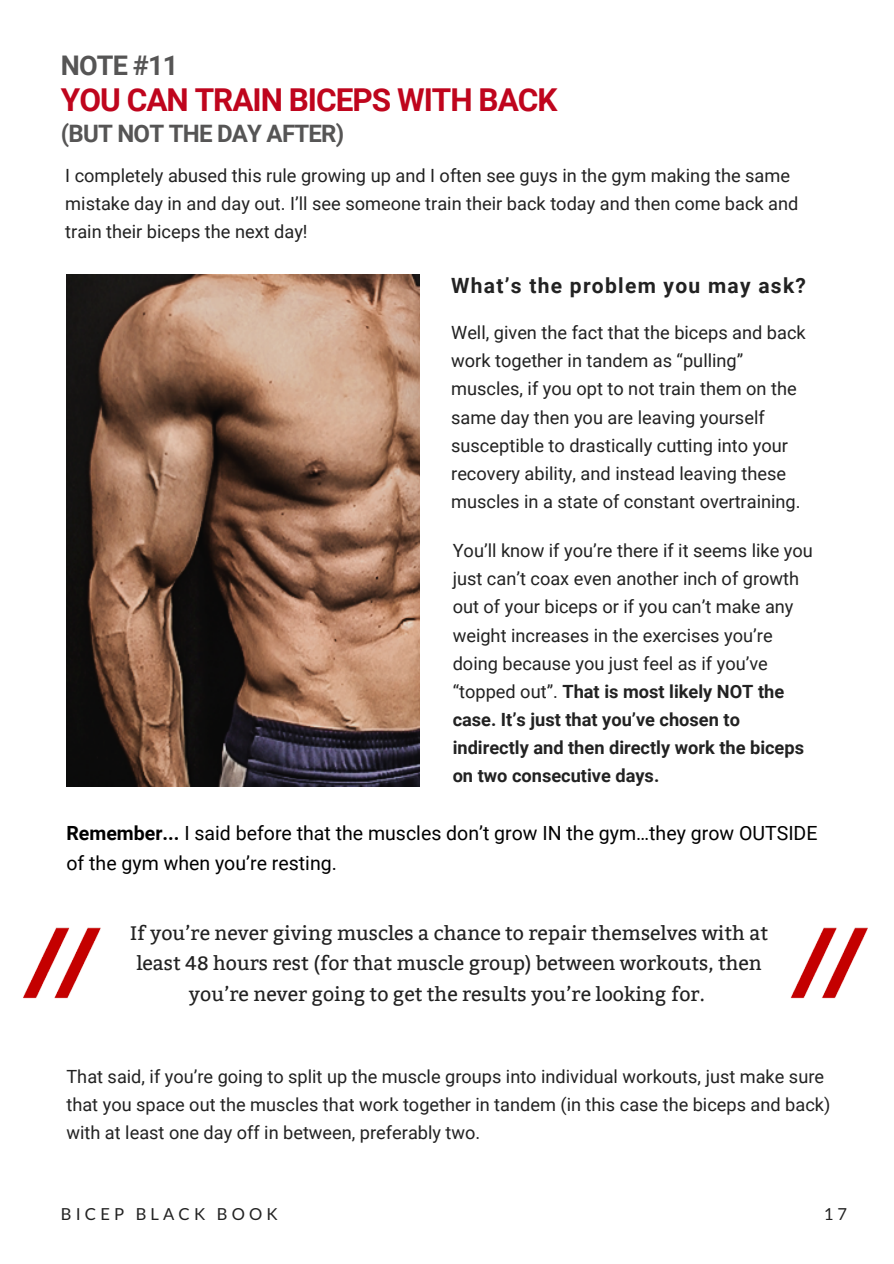
<style>
.page{position:relative;width:894px;height:1264px;background:#fff}
.page>*{position:absolute;margin:0;border:0;box-sizing:border-box;transform-origin:0 0}
.t1{font:700 31.5px "Roboto";letter-spacing:-.03em;color:#bf051d}
.t2{font:700 27px "Roboto";letter-spacing:-.03em;color:#565555}
.t3{font:700 24px "Roboto";letter-spacing:-.03em;color:#565555}
.t4{font:700 21px "Roboto";letter-spacing:.06em;color:#222}
.t5{font:19.5px/30.5px "Bitter";color:#222;text-align:center}
.t6{font:19.5px/30.5px "Roboto";color:#000}
.t7{font:18.15px/28.2px "Roboto";color:#222}
.t8{font:16.5px "Lato";letter-spacing:.25em;color:#222}
.s1{font-weight:700}
</style>
<div class="page">
<img style="left:66px;top:275px;width:353px;height:511px">
<img style="left:790px;top:927px;width:78px;height:72px">
<img style="left:23px;top:927px;width:78px;height:72px">
<h2 class="t2" style="left:61px;top:50px;width:119px">NOTE #11</h2>
<h1 class="t1" style="left:61px;top:82px;width:498px">YOU CAN TRAIN BICEPS WITH BACK</h1>
<h3 class="t3" style="left:61px;top:120px;width:285px">(BUT NOT THE DAY AFTER)</h3>
<p class="t7" style="left:65px;top:161px;width:734px">I completely abused this rule growing up and I often see guys in the gym making the same mistake day in and day out. I’ll see someone train their back today and then come back and train their biceps the next day!</p>
<p class="t4" style="left:451px;top:273px;width:356px">What’s the problem you may ask?</p>
<p class="t7" style="left:451px;top:319px;width:356px">Well, given the fact that the biceps and back work together in tandem as “pulling” muscles, if you opt to not train them on the same day then you are leaving yourself susceptible to drastically cutting into your recovery ability, and instead leaving these muscles in a state of constant overtraining.</p>
<p class="t7" style="left:452px;top:536px;width:361px">You’ll know if you’re there if it seems like you just can’t coax even another inch of growth out of your biceps or if you can’t make any weight increases in the exercises you’re doing because you just feel as if you’ve “topped out”. <span class="s1">That is most likely NOT the case. It’s just that you’ve chosen to indirectly and then directly work the biceps on two consecutive days.</span></p>
<p class="t6" style="left:66px;top:818px;width:752px"><span class="s1">Remember...</span> I said before that the muscles don’t grow IN the gym…they grow OUTSIDE of the gym when you’re resting.</p>
<p class="t5" style="left:130px;top:918px;width:639px">If you’re never giving muscles a chance to repair themselves with at least 48 hours rest (for that muscle group) between workouts, then you’re never going to get the results you’re looking for.</p>
<p class="t7" style="left:66px;top:1062px;width:765px">That said, if you’re going to split up the muscle groups into individual workouts, just make sure that you space out the muscles that work together in tandem (in this case the biceps and back) with at least one day off in between, preferably two.</p>
<p class="t8" style="left:61px;top:1204px;width:218px">BICEP BLACK BOOK</p>
<p class="t8" style="left:823px;top:1204px;width:25px">17</p>
</div>
